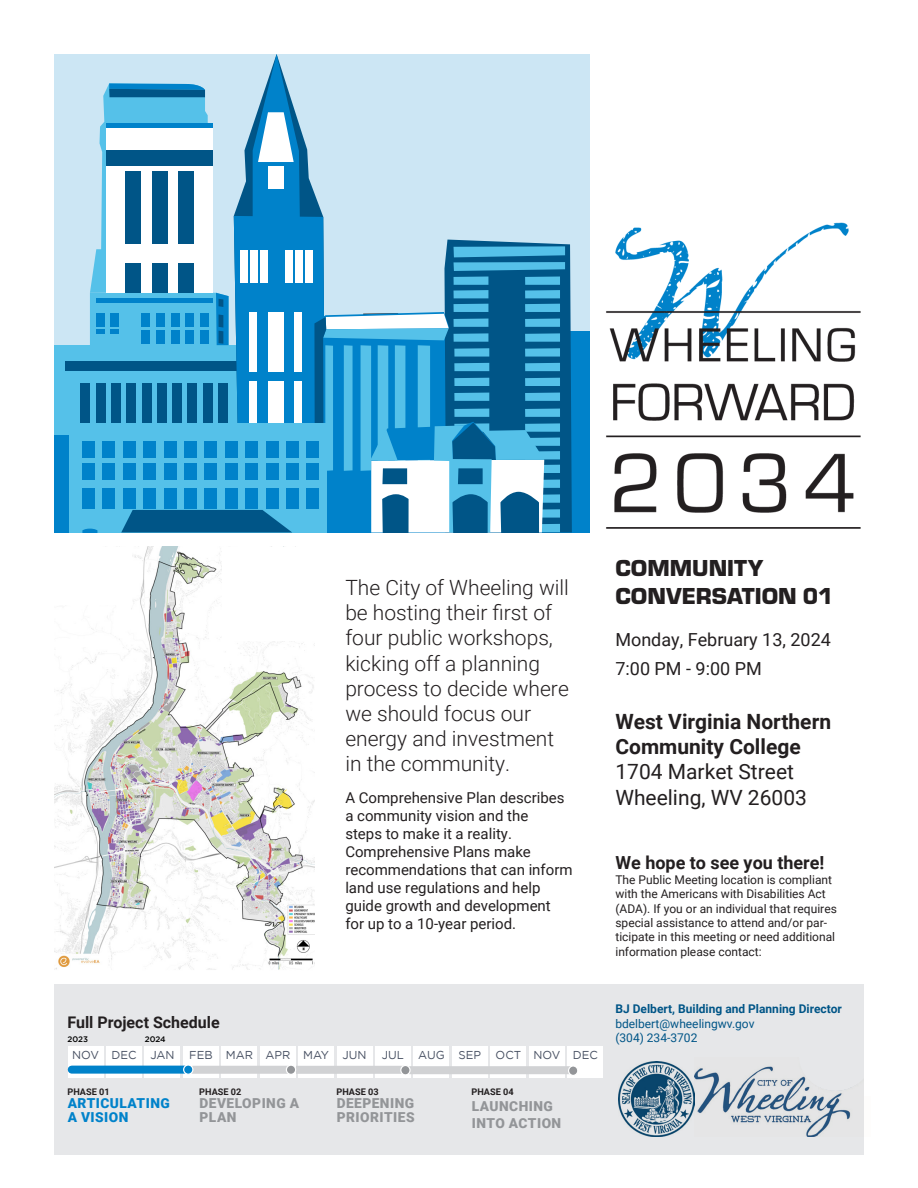
<style>
.page{position:relative;width:918px;height:1188px;background:#fff}
.page>*{position:absolute;margin:0;border:0;box-sizing:border-box;transform-origin:0 0}
.t1{font:900 24px/28.8px "Eurostile";color:#231f20}
.t2{font:300 21px/25.2px "Roboto";color:#231f20}
.t3{font:700 21px "Roboto";color:#231f20}
.t4{font:21px "Roboto";color:#231f20}
.t5{font:18px "Roboto";color:#231f20}
.t6{font:700 18px "Roboto";color:#231f20}
.Level_1_page_title{font:700 16.05px "Roboto";color:#231f20}
.t7{font:15px/18px "Roboto";color:#231f20}
.Level_2_Graphic_Header{font:900 13.8px/13.8px "Roboto";letter-spacing:.035em;color:#939598}
.Level_2_Graphic_Header-2{font:900 13.8px/13.8px "Roboto";letter-spacing:.035em;color:#0082ca}
.Level_2_Sub_Header{font:900 13.8px/16.5px "Roboto";letter-spacing:.035em;color:#939598}
.t8{font:12px/14.4px "Roboto";color:#231f20}
.t9{font:700 12px "Roboto";color:#005587}
.t10{font:12px "Roboto";color:#005587}
.Project_Title{font:11.4px "Gotham";color:#475062}
.t11{font:700 9.15px "Roboto";color:#231f20}
.Project_Title-2{font:500 7.95px "Gotham";letter-spacing:-.005em;color:#000}
</style>
<div class="page">
<div style="left:55px;top:984px;width:809px;height:171px;background:#e6e7e9"></div>
<img style="left:694px;top:1066px;width:157px;height:71px">
<img style="left:619px;top:1062px;width:75px;height:75px">
<div style="left:799px;top:1020px;width:73px;height:71px;background:#e6e7e9;border-radius:50%"></div>
<div style="left:54px;top:54px;width:536px;height:478px;background:#cce6f4"></div>
<div style="left:326px;top:331px;width:264px;height:201px;background:#0082ca"></div>
<div style="left:54px;top:355px;width:273px;height:177px;background:#0082ca"></div>
<div style="left:54px;top:345px;width:211px;height:90px;background:#55c1e9"></div>
<div style="left:81px;top:383px;width:9px;height:46px;background:#005587"></div>
<div style="left:65px;top:362px;width:189px;height:9px;background:#005587"></div>
<div style="left:69px;top:423px;width:258px;height:109px;background:#55c1e9"></div>
<svg style="left:82px;top:54px;width:490px;height:478px"></svg>
<img style="left:606px;top:222px;width:255px;height:307px">
<div style="left:529px;top:1046px;width:36px;height:32px;background:#fff"></div>
<div style="left:414px;top:1046px;width:35px;height:32px;background:#fff"></div>
<div style="left:452px;top:1046px;width:36px;height:32px;background:#fff"></div>
<div style="left:375px;top:1046px;width:36px;height:32px;background:#fff"></div>
<div style="left:491px;top:1046px;width:35px;height:32px;background:#fff"></div>
<div style="left:568px;top:1046px;width:35px;height:32px;background:#fff"></div>
<div style="left:410px;top:1066px;width:160px;height:8px;background:#d1d2d4"></div>
<div style="left:569px;top:1066px;width:9px;height:9px;background:#939598;border-radius:50%"></div>
<div style="left:568px;top:1065px;width:10px;height:11px;border:1px solid #fff;border-radius:50%"></div>
<div style="left:298px;top:1046px;width:36px;height:32px;background:#fff"></div>
<div style="left:337px;top:1046px;width:35px;height:32px;background:#fff"></div>
<div style="left:296px;top:1066px;width:111px;height:8px;background:#d1d2d4"></div>
<svg style="left:401px;top:1065px;width:9px;height:10px"></svg>
<div style="left:400px;top:1065px;width:11px;height:11px;border:1px solid #fff;border-radius:50%"></div>
<div style="left:68px;top:1046px;width:35px;height:32px;background:#fff"></div>
<div style="left:183px;top:1046px;width:36px;height:32px;background:#fff"></div>
<div style="left:106px;top:1046px;width:36px;height:32px;background:#fff"></div>
<div style="left:222px;top:1046px;width:35px;height:32px;background:#fff"></div>
<div style="left:145px;top:1046px;width:35px;height:32px;background:#fff"></div>
<div style="left:260px;top:1046px;width:36px;height:32px;background:#fff"></div>
<div style="left:193px;top:1066px;width:98px;height:8px;background:#d1d2d4"></div>
<div style="left:286px;top:1065px;width:10px;height:9px;background:#939598;border-radius:50%"></div>
<div style="left:286px;top:1065px;width:10px;height:10px;border:1px solid #fff;border-radius:50%"></div>
<div style="left:72px;top:1066px;width:112px;height:8px;background:#0082ca"></div>
<div style="left:184px;top:1065px;width:9px;height:9px;background:#0082ca;border-radius:50%"></div>
<div style="left:183px;top:1064px;width:10px;height:11px;border:1px solid #fff;border-radius:50%"></div>
<img style="left:55px;top:547px;width:260px;height:423px">
<div style="left:223px;top:547px;width:92px;height:94px;background:#fff"></div>
<div style="left:39px;top:547px;width:93px;height:57px;background:#fff"></div>
<div style="left:864px;top:1003px;width:27px;height:92px;background:#fff"></div>
<p class="t2" style="left:345px;top:574px;width:225px">The City of Wheeling will be hosting their first of four public workshops, kicking off a planning process to decide where we should focus our energy and investment in the community.</p>
<p class="t7" style="left:345px;top:788px;width:229px">A Comprehensive Plan describes a community vision and the<br>steps to make it a reality.<br>Comprehensive Plans make recommendations that can inform land use regulations and help guide growth and development for up to a 10-year period.</p>
<p class="t1" style="left:615px;top:552px;width:220px">COMMUNITY<br>CONVERSATION 01</p>
<p class="t5" style="left:615px;top:627px;width:217px">Monday, February 13, 2024</p>
<p class="t5" style="left:615px;top:656px;width:148px">7:00 PM - 9:00 PM</p>
<p class="t3" style="left:615px;top:707px;width:217px">West Virginia Northern</p>
<p class="t3" style="left:615px;top:732px;width:187px">Community College</p>
<p class="t4" style="left:615px;top:757px;width:180px">1704 Market Street</p>
<p class="t4" style="left:615px;top:782px;width:193px">Wheeling, WV 26003</p>
<p class="t6" style="left:615px;top:850px;width:211px">We hope to see you there!</p>
<p class="t8" style="left:615px;top:872px;width:223px">The Public Meeting location is compliant with the Americans with Disabilities Act (ADA). If you or an individual that requires special assistance to attend and/or par&shy;ticipate in this meeting or need additional information please contact:</p>
<p class="Level_1_page_title" style="left:68px;top:1011px;width:154px">Full Project Schedule</p>
<p class="Project_Title-2" style="left:68px;top:1035px;width:22px">2023</p>
<p class="Project_Title-2" style="left:145px;top:1035px;width:22px">2024</p>
<p class="Project_Title" style="left:72px;top:1049px;width:28px">NOV</p>
<p class="Project_Title" style="left:111px;top:1049px;width:27px">DEC</p>
<p class="Project_Title" style="left:150px;top:1049px;width:26px">JAN</p>
<p class="Project_Title" style="left:189px;top:1049px;width:25px">FEB</p>
<p class="Project_Title" style="left:226px;top:1049px;width:29px">MAR</p>
<p class="Project_Title" style="left:265px;top:1049px;width:26px">APR</p>
<p class="Project_Title" style="left:303px;top:1049px;width:27px">MAY</p>
<p class="Project_Title" style="left:343px;top:1049px;width:26px">JUN</p>
<p class="Project_Title" style="left:382px;top:1049px;width:24px">JUL</p>
<p class="Project_Title" style="left:418px;top:1049px;width:28px">AUG</p>
<p class="Project_Title" style="left:459px;top:1049px;width:24px">SEP</p>
<p class="Project_Title" style="left:496px;top:1049px;width:27px">OCT</p>
<p class="Project_Title" style="left:533px;top:1049px;width:28px">NOV</p>
<p class="Project_Title" style="left:573px;top:1049px;width:27px">DEC</p>
<p class="t11" style="left:68px;top:1085px;width:44px">PHASE 01</p>
<p class="Level_2_Graphic_Header-2" style="left:68px;top:1096px;width:104px">ARTICULATING<br>A VISION</p>
<p class="t11" style="left:199px;top:1085px;width:44px">PHASE 02</p>
<p class="Level_2_Graphic_Header" style="left:200px;top:1096px;width:101px">DEVELOPING A<br>PLAN</p>
<p class="t11" style="left:336px;top:1085px;width:44px">PHASE 03</p>
<p class="Level_2_Graphic_Header" style="left:337px;top:1096px;width:80px">DEEPENING<br>PRIORITIES</p>
<p class="t11" style="left:471px;top:1085px;width:44px">PHASE 04</p>
<p class="Level_2_Sub_Header" style="left:472px;top:1097px;width:91px">LAUNCHING<br>INTO ACTION</p>
<p class="t9" style="left:615px;top:1001px;width:228px">BJ Delbert, Building and Planning Director</p>
<p class="t10" style="left:615px;top:1015px;width:141px">bdelbert@wheelingwv.gov</p>
<p class="t10" style="left:615px;top:1029px;width:84px">(304) 234-3702</p>
</div>
